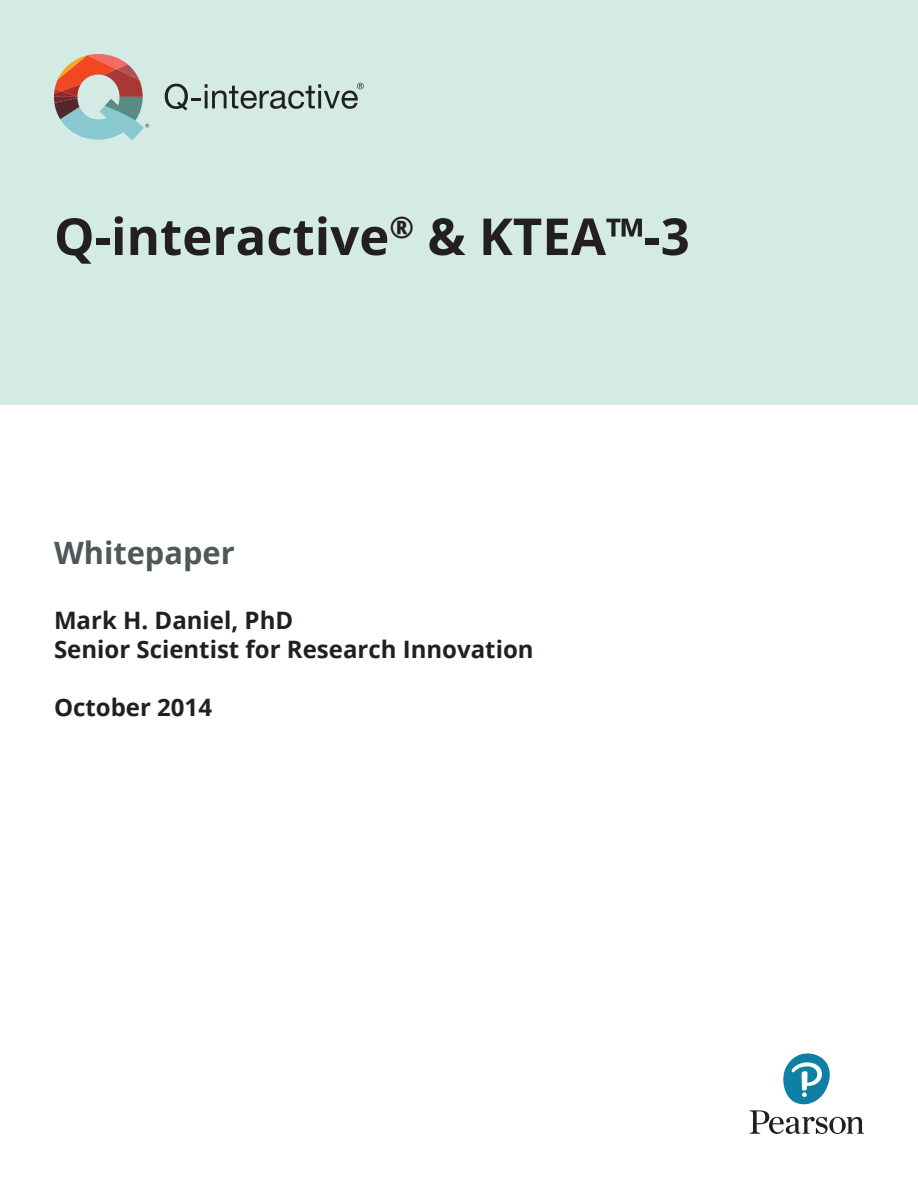
<style>
.page{position:relative;width:918px;height:1188px;background:#fff}
.page>*{position:absolute;margin:0;border:0;box-sizing:border-box;transform-origin:0 0}
.t1{font:700 51px "Open Sans";color:#231f20}
.t2{font:700 30.75px "Open Sans";color:#4e5759}
.t3{font:700 24px/28.8px "Open Sans";color:#231f20}
</style>
<div class="page">
<div style="left:0;top:0;width:918px;height:405px;background:#d4eae4"></div>
<svg style="left:165px;top:83px;width:199px;height:28px"></svg>
<svg style="left:54px;top:54px;width:95px;height:86px"></svg>
<svg style="left:750px;top:1053px;width:114px;height:81px"></svg>
<p class="t1" style="left:54px;top:201px;width:637px">Q-interactive<sup>®</sup> &amp; KTEA™-3</p>
<p class="t2" style="left:54px;top:531px;width:182px">Whitepaper</p>
<p class="t3" style="left:54px;top:606px;width:481px">Mark H. Daniel, PhD<br>Senior Scientist for Research Innovation</p>
<p class="t3" style="left:54px;top:692px;width:160px">October 2014</p>
</div>
